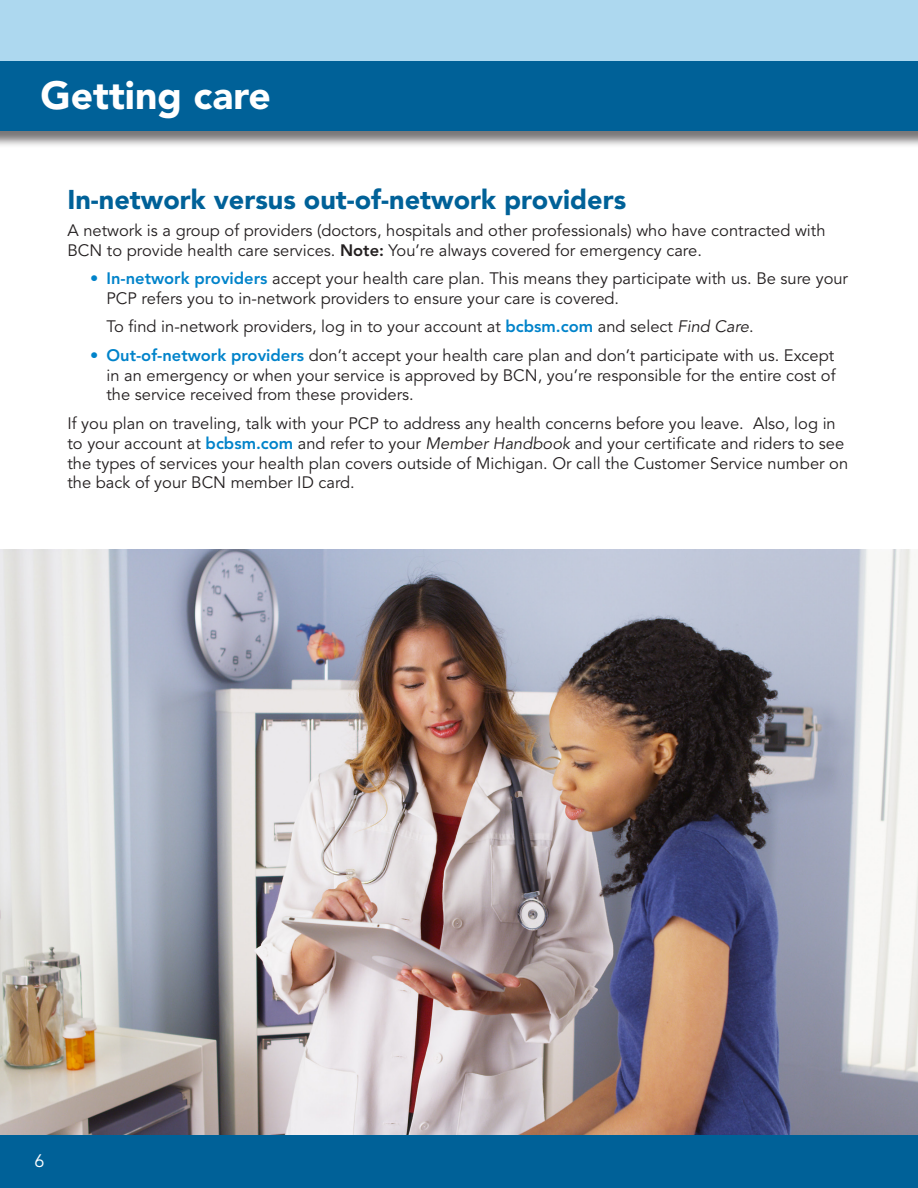
<style>
.page{position:relative;width:918px;height:1188px;background:#fff}
.page>*{position:absolute;margin:0;border:0;box-sizing:border-box;transform-origin:0 0}
.Body_text{font:900 39px "Avenir LT Std";color:#fff}
.Heading{font:900 27px "Avenir LT Std";color:#006198}
.t1{font:18px "Avenir LT Std";color:#fff}
.Body_text-2{font:16.5px/19.8px "Avenir LT Std";color:#231f20}
.s1{font-weight:800}
.s2{font-weight:800;color:#0083ca}
.s3{font-style:italic}
</style>
<div class="page">
<img style="left:0;top:549px;width:918px;height:586px">
<div style="left:0;top:0;width:918px;height:102px;background:#add8ef"></div>
<div style="left:0;top:63px;width:918px;height:86px;background:#231f20;opacity:.6"></div>
<div style="left:0;top:62px;width:918px;height:69px;background:#006198"></div>
<div style="left:0;top:1135px;width:918px;height:53px;background:#006198"></div>
<p class="Body_text" style="left:40px;top:72px;width:232px">Getting care</p>
<p class="Heading" style="left:68px;top:184px;width:560px">In-network versus out-of-network providers</p>
<p class="Body_text-2" style="left:68px;top:221px;width:760px">A network is a group of providers (doctors, hospitals and other professionals) who have contracted with<br>BCN to provide health care services. <span class="s1">Note:</span> You’re always covered for emergency care.</p>
<p class="Body_text-2" style="left:106px;top:269px;width:743px;text-indent:-16px"><span class="s2">• In-network providers</span> accept your health care plan. This means they participate with us. Be sure your<br>PCP refers you to in-network providers to ensure your care is covered.</p>
<p class="Body_text-2" style="left:106px;top:317px;width:649px">To find in-network providers, log in to your account at <span class="s2">bcbsm.com</span> and select <span class="s3">Find Care</span>.</p>
<p class="Body_text-2" style="left:106px;top:346px;width:731px;text-align:justify;text-indent:-16px"><span class="s2">• Out-of-network providers</span> don’t accept your health care plan and don’t participate with us. Except in an emergency or when your service is approved by BCN, you’re responsible for the entire cost of the service received from these providers.</p>
<p class="Body_text-2" style="left:68px;top:414px;width:782px">If you plan on traveling, talk with your PCP to address any health concerns before you leave. Also, log in to your account at <span class="s2">bcbsm.com</span> and refer to your <span class="s3">Member Handbook</span> and your certificate and riders to see the types of services your health plan covers outside of Michigan. Or call the Customer Service number on the back of your BCN member ID card.</p>
<p class="t1" style="left:34px;top:1150px;width:12px">6</p>
</div>
